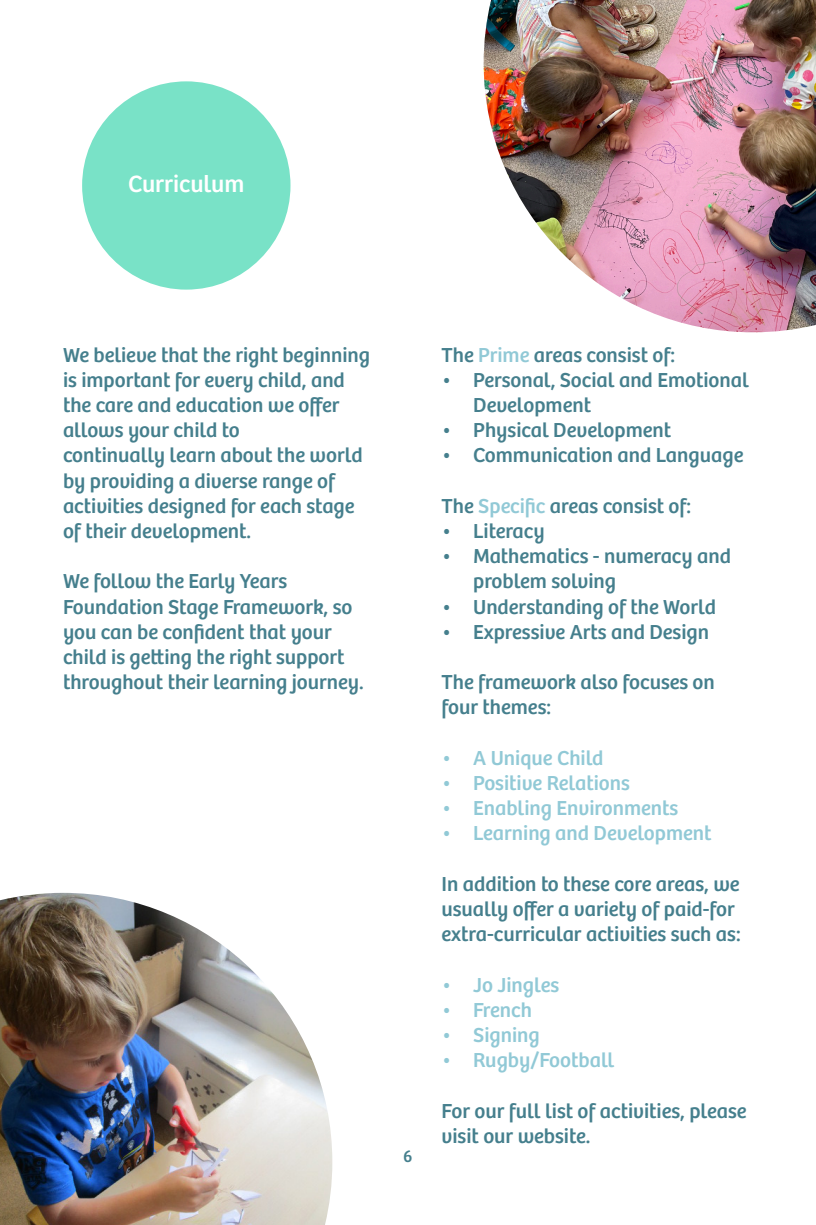
<style>
.page{position:relative;width:816px;height:1225px;background:#fff}
.page>*{position:absolute;margin:0;border:0;box-sizing:border-box;transform-origin:0 0}
.t1{font:24.5px "Bree";color:#fff}
.t2{font:21px/25.2px "Bree";color:#457f8d}
.t3{font:21px "Bree";color:#91c9d6}
.t4{font:17.5px "Bree";color:#457f8d}
.s1{color:#91c9d6}
</style>
<div class="page">
<div style="left:82px;top:81px;width:208px;height:209px;background:#79e2c7;border-radius:50%"></div>
<img style="left:0;top:893px;width:332px;height:332px">
<img style="left:483px;top:0;width:333px;height:332px">
<p class="t1" style="left:128px;top:169px;width:117px">Curriculum</p>
<p class="t2" style="left:63px;top:342px;width:308px">We believe that the right beginning is important for every child, and the care and education we offer allows your child to</p>
<p class="t2" style="left:63px;top:443px;width:301px">continually learn about the world by providing a diverse range of</p>
<p class="t2" style="left:63px;top:494px;width:293px">activities designed for each stage of their development.</p>
<p class="t2" style="left:63px;top:569px;width:226px">We follow the Early Years</p>
<p class="t2" style="left:63px;top:594px;width:302px">Foundation Stage Framework, so you can be confident that your child is getting the right support throughout their learning journey.</p>
<p class="t4" style="left:403px;top:1146px;width:11px">6</p>
<p class="t2" style="left:441px;top:342px;width:235px">The <span class="s1">Prime</span> areas consist of:</p>
<p class="t2" style="left:473px;top:368px;width:277px;text-indent:-32px">• Personal, Social and Emotional<br>Development</p>
<p class="t2" style="left:441px;top:418px;width:231px">• Physical Development</p>
<p class="t2" style="left:441px;top:443px;width:303px">• Communication and Language</p>
<p class="t2" style="left:441px;top:494px;width:251px">The <span class="s1">Specific</span> areas consist of:</p>
<p class="t2" style="left:441px;top:519px;width:104px">• Literacy</p>
<p class="t2" style="left:473px;top:544px;width:259px;text-indent:-32px">• Mathematics - numeracy and problem solving</p>
<p class="t2" style="left:441px;top:594px;width:276px">• Understanding of the World</p>
<p class="t2" style="left:441px;top:620px;width:269px">• Expressive Arts and Design</p>
<p class="t2" style="left:441px;top:670px;width:275px">The framework also focuses on four themes:</p>
<p class="t3" style="left:441px;top:746px;width:163px">• A Unique Child</p>
<p class="t3" style="left:441px;top:771px;width:190px">• Positive Relations</p>
<p class="t3" style="left:441px;top:796px;width:238px">• Enabling Environments</p>
<p class="t3" style="left:441px;top:821px;width:271px">• Learning and Development</p>
<p class="t2" style="left:441px;top:872px;width:299px">In addition to these core areas, we usually offer a variety of paid-for</p>
<p class="t2" style="left:441px;top:922px;width:300px">extra-curricular activities such as:</p>
<p class="t3" style="left:441px;top:972px;width:119px">• Jo Jingles</p>
<p class="t3" style="left:441px;top:998px;width:92px">• French</p>
<p class="t3" style="left:441px;top:1023px;width:100px">• Signing</p>
<p class="t3" style="left:441px;top:1048px;width:174px">• Rugby/Football</p>
<p class="t2" style="left:441px;top:1098px;width:306px">For our full list of activities, please visit our website.</p>
</div>
